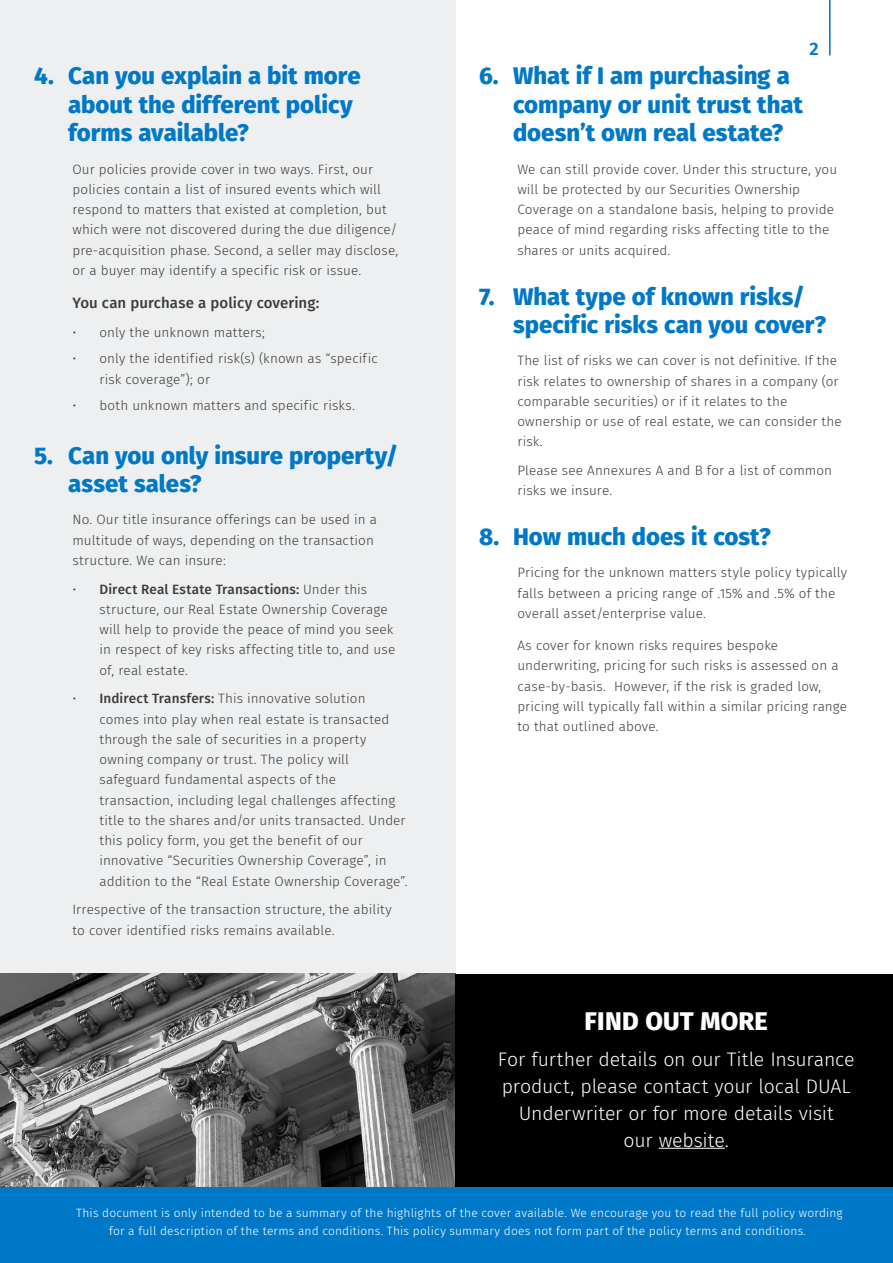
<style>
.page{position:relative;width:893px;height:1263px;background:#fff}
.page>*{position:absolute;margin:0;border:0;box-sizing:border-box;transform-origin:0 0}
.t1{font:800 25.5px "Fira Sans";letter-spacing:.01em;color:#fff}
.Heading{font:800 24px/28.5px "Fira Sans";color:#0078c8}
.Body_-_Large{font:300 19.5px/27px "Fira Sans";letter-spacing:-.01em;color:#fff;text-align:center}
.t2{font:600 18px "Fira Sans";color:#0078c8}
.body_2{font:500 15px "Fira Sans";letter-spacing:.005em;color:#3c3c3c}
.body_2-2{font:300 13.5px/20.2px "Fira Sans";letter-spacing:.01em;color:#3c3c3c}
.t3{font:300 12px/18px "Fira Sans";letter-spacing:.015em;color:#fff;text-align:center}
.s1{font-weight:500}
</style>
<div class="page">
<hr style="left:829px;top:0;width:2px;height:56px;background:#0078c8">
<div style="left:0;top:0;width:455px;height:1162px;background:#eeeff0"></div>
<div style="left:0;top:1186px;width:893px;height:77px;background:#0078c8"></div>
<img style="left:0;top:974px;width:455px;height:212px">
<div style="left:455px;top:974px;width:438px;height:212px;background:#000"></div>
<hr style="left:659px;top:1148px;width:66px;height:1px;background:#fff">
<p class="Heading" style="left:68px;top:60px;width:294px;text-indent:-34px">4. Can you explain a bit more about the different policy forms available?</p>
<p class="body_2-2" style="left:72px;top:159px;width:327px">Our policies provide cover in two ways. First, our policies contain a list of insured events which will respond to matters that existed at completion, but which were not discovered during the due diligence/ pre-acquisition phase. Second, a seller may disclose, or a buyer may identify a specific risk or issue.</p>
<p class="body_2" style="left:72px;top:291px;width:248px">You can purchase a policy covering:</p>
<p class="body_2-2" style="left:72px;top:322px;width:194px">• only the unknown matters;</p>
<p class="body_2-2" style="left:99px;top:348px;width:280px;text-indent:-27px">• only the identified risk(s) (known as “specific risk coverage”); or</p>
<p class="body_2-2" style="left:72px;top:395px;width:284px">• both unknown matters and specific risks.</p>
<p class="Heading" style="left:68px;top:439px;width:332px;text-indent:-34px">5. Can you only insure property/ asset sales?</p>
<p class="body_2-2" style="left:72px;top:509px;width:306px">No. Our title insurance offerings can be used in a multitude of ways, depending on the transaction structure. We can insure:</p>
<p class="body_2-2" style="left:99px;top:579px;width:297px;text-indent:-27px">• <span class="s1">Direct Real Estate Transactions:</span> Under this structure, our Real Estate Ownership Coverage will help to provide the peace of mind you seek in respect of key risks affecting title to, and use of, real estate.</p>
<p class="body_2-2" style="left:99px;top:688px;width:310px;text-indent:-27px">• <span class="s1">Indirect Transfers:</span> This innovative solution comes into play when real estate is transacted through the sale of securities in a property owning company or trust. The policy will safeguard fundamental aspects of the transaction, including legal challenges affecting title to the shares and/or units transacted. Under this policy form, you get the benefit of our innovative “Securities Ownership Coverage”, in addition to the “Real Estate Ownership Coverage”.</p>
<p class="body_2-2" style="left:72px;top:899px;width:321px">Irrespective of the transaction structure, the ability to cover identified risks remains available.</p>
<h3 class="t2" style="left:809px;top:34px;width:11px">2</h3>
<p class="Heading" style="left:513px;top:60px;width:291px;text-indent:-34px">6. What if I am purchasing a company or unit trust that doesn’t own real estate?</p>
<p class="body_2-2" style="left:517px;top:159px;width:321px">We can still provide cover. Under this structure, you will be protected by our Securities Ownership Coverage on a standalone basis, helping to provide peace of mind regarding risks affecting title to the shares or units acquired.</p>
<p class="Heading" style="left:513px;top:280px;width:315px;text-indent:-34px">7. What type of known risks/ specific risks can you cover?</p>
<p class="body_2-2" style="left:517px;top:350px;width:326px">The list of risks we can cover is not definitive. If the risk relates to ownership of shares in a company (or comparable securities) or if it relates to the ownership or use of real estate, we can consider the risk.</p>
<p class="body_2-2" style="left:517px;top:460px;width:316px">Please see Annexures A and B for a list of common risks we insure.</p>
<p class="Heading" style="left:479px;top:520px;width:293px">8. How much does it cost?</p>
<p class="body_2-2" style="left:517px;top:562px;width:331px">Pricing for the unknown matters style policy typically falls between a pricing range of .15% and .5% of the overall asset/enterprise value.</p>
<p class="body_2-2" style="left:517px;top:635px;width:331px">As cover for known risks requires bespoke underwriting, pricing for such risks is assessed on a case-by-basis. However, if the risk is graded low, pricing will typically fall within a similar pricing range to that outlined above.</p>
<h1 class="t1" style="left:585px;top:999px;width:185px">FIND OUT MORE</h1>
<p class="Body_-_Large" style="left:498px;top:1045px;width:358px">For further details on our Title Insurance product, please contact your local DUAL Underwriter or for more details visit<br>our website.</p>
<p class="t3" style="left:76px;top:1203px;width:768px">This document is only intended to be a summary of the highlights of the cover available. We encourage you to read the full policy wording for a full description of the terms and conditions. This policy summary does not form part of the policy terms and conditions.</p>
</div>
